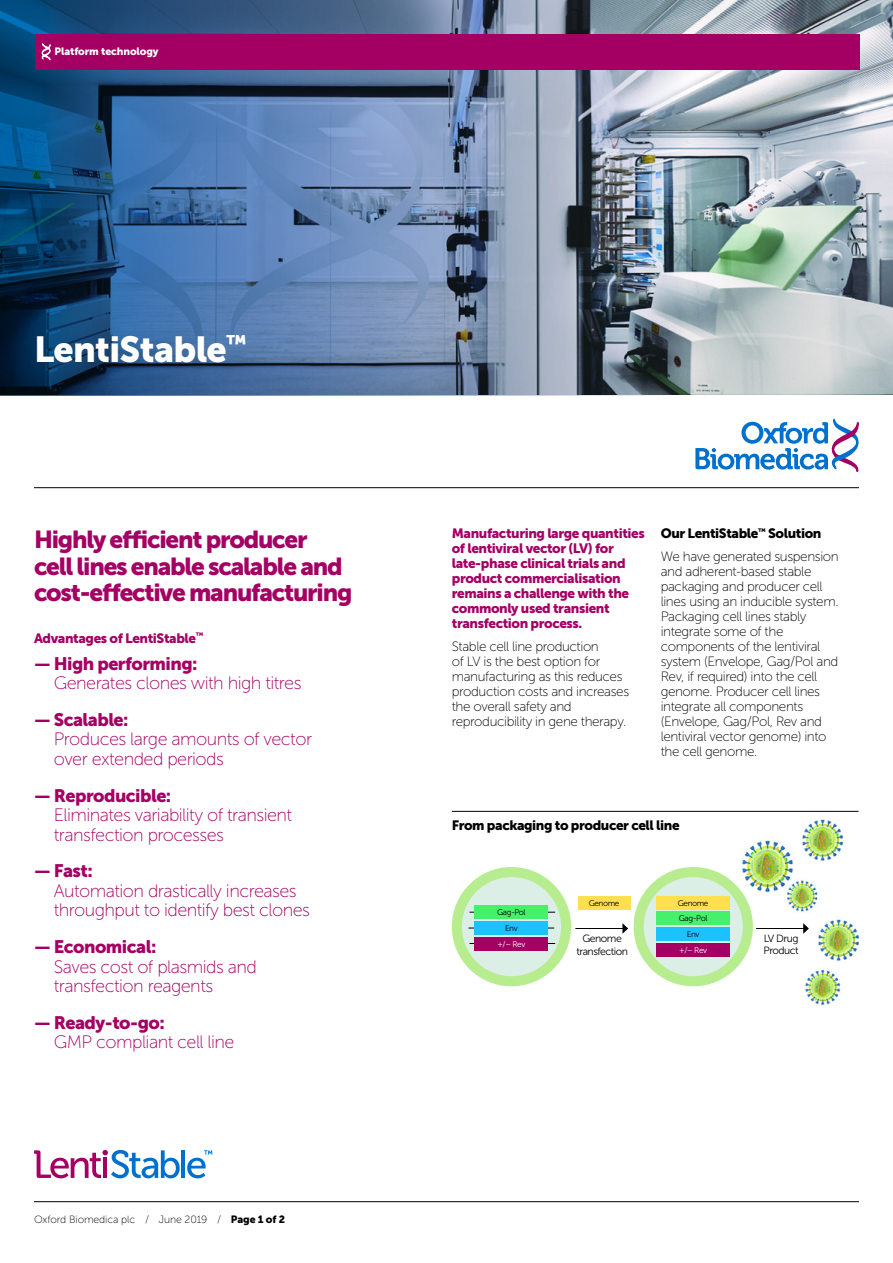
<style>
.page{position:relative;width:893px;height:1263px;background:#fff}
.page>*{position:absolute;margin:0;border:0;box-sizing:border-box;transform-origin:0 0}
.t1{font:36px "Museo Sans 900";letter-spacing:-.02em;color:#fff}
.t2{font:24.45px/26.4px "Museo Sans 900";letter-spacing:-.05em;color:#a40064}
.t3{font:18px/19.5px "Museo Sans 100";letter-spacing:-.03em;color:#a40064}
.t4{font:18px "Museo Sans 900";letter-spacing:-.03em;color:#a40064}
.t5{font:13.5px/15px "Museo Sans 100";letter-spacing:-.03em;color:#000}
.t6{font:13.5px/15px "Museo Sans 900";letter-spacing:-.03em;color:#a40064}
.t7{font:13.5px "Museo Sans 900";letter-spacing:-.03em;color:#000}
.t8{font:10.5px "Museo Sans 100";letter-spacing:-.01em;color:#000}
.t9{font:10.5px/12.8px "Museo Sans 300";letter-spacing:-.05em;color:#000;text-align:center}
.t10{font:10.5px "Museo Sans 900";letter-spacing:-.01em;color:#fff}
.t11{font:8.25px/15.9px "Museo Sans 300";letter-spacing:-.05em;color:#000;text-align:center}
.t12{font:8.25px "Museo Sans 300";letter-spacing:-.05em;color:#fff}
.s1{font-family:"Museo Sans 900"}
</style>
<div class="page">
<hr style="left:34px;top:487px;width:825px;height:1px;background:#000">
<hr style="left:34px;top:1201px;width:825px;height:1px;background:#000">
<svg style="left:695px;top:418px;width:163px;height:54px"></svg>
<img style="left:0;top:0;width:893px;height:395px">
<div style="left:35px;top:34px;width:824px;height:35px;background:#a40064"></div>
<svg style="left:42px;top:21px;width:9px;height:40px"></svg>
<svg style="left:187px;top:1150px;width:25px;height:28px"></svg>
<hr style="left:181px;top:1150px;width:4px;height:28px;background:#0070ce">
<svg style="left:34px;top:1150px;width:146px;height:28px"></svg>
<hr style="left:103px;top:1157px;width:4px;height:21px;background:#a40064">
<hr style="left:452px;top:811px;width:406px;height:1px;background:#000">
<div style="left:578px;top:896px;width:52px;height:13px;background:#fedf50"></div>
<div style="left:634px;top:867px;width:119px;height:119px;background:#b7ed8f;border-radius:50%"></div>
<div style="left:644px;top:877px;width:99px;height:99px;background:#dbefe6;border-radius:50%"></div>
<div style="left:657px;top:896px;width:73px;height:13px;background:#fedf50"></div>
<div style="left:657px;top:912px;width:73px;height:13px;background:#46f06b"></div>
<div style="left:657px;top:928px;width:73px;height:13px;background:#1cc2fe"></div>
<div style="left:657px;top:943px;width:73px;height:13px;background:#a40064"></div>
<img style="left:818px;top:919px;width:41px;height:43px">
<img style="left:728px;top:840px;width:66px;height:60px">
<img style="left:805px;top:969px;width:36px;height:37px">
<img style="left:791px;top:819px;width:52px;height:48px">
<img style="left:778px;top:878px;width:40px;height:34px">
<hr style="left:756px;top:928px;width:48px;height:1px;background:#000">
<svg style="left:803px;top:923px;width:6px;height:11px"></svg>
<div style="left:452px;top:867px;width:119px;height:119px;background:#b7ed8f;border-radius:50%"></div>
<div style="left:462px;top:877px;width:99px;height:99px;background:#dbefe6;border-radius:50%"></div>
<hr style="left:468px;top:928px;width:86px;height:1px;background:#000">
<hr style="left:469px;top:912px;width:86px;height:1px;background:#000">
<hr style="left:469px;top:943px;width:86px;height:1px;background:#000">
<div style="left:475px;top:905px;width:73px;height:13px;background:#46f06b"></div>
<div style="left:475px;top:921px;width:73px;height:13px;background:#1cc2fe"></div>
<div style="left:475px;top:937px;width:73px;height:13px;background:#a40064"></div>
<hr style="left:575px;top:928px;width:48px;height:1px;background:#000">
<svg style="left:622px;top:923px;width:6px;height:11px"></svg>
<p class="t10" style="left:55px;top:45px;width:106px">Platform technology</p>
<h1 class="t1" style="left:34px;top:329px;width:214px">LentiStable<sup>™</sup></h1>
<h2 class="t2" style="left:34px;top:526px;width:320px">Highly efficient producer cell lines enable scalable and cost-effective manufacturing</h2>
<p class="t6" style="left:34px;top:630px;width:171px">Advantages of LentiStable<sup>™</sup></p>
<h3 class="t4" style="left:34px;top:653px;width:165px">— High performing:</h3>
<h3 class="t3" style="left:54px;top:673px;width:249px">Generates clones with high titres</h3>
<h3 class="t4" style="left:34px;top:709px;width:96px">— Scalable:</h3>
<h3 class="t3" style="left:54px;top:730px;width:260px">Produces large amounts of vector over extended periods</h3>
<h3 class="t4" style="left:34px;top:785px;width:139px">— Reproducible:</h3>
<h3 class="t3" style="left:54px;top:805px;width:240px">Eliminates variability of transient transfection processes</h3>
<h3 class="t4" style="left:34px;top:861px;width:60px">— Fast:</h3>
<h3 class="t3" style="left:54px;top:881px;width:258px">Automation drastically increases throughput to identify best clones</h3>
<h3 class="t4" style="left:34px;top:937px;width:124px">— Economical:</h3>
<h3 class="t3" style="left:54px;top:957px;width:205px">Saves cost of plasmids and transfection reagents</h3>
<h3 class="t4" style="left:34px;top:1012px;width:132px">— Ready-to-go:</h3>
<h3 class="t3" style="left:54px;top:1033px;width:182px">GMP compliant cell line</h3>
<p class="t8" style="left:34px;top:1214px;width:252px">Oxford Biomedica plc / June 2019 / <span class="s1">Page 1 of 2</span></p>
<p class="t6" style="left:452px;top:526px;width:194px">Manufacturing large quantities of lentiviral vector (LV) for late-phase clinical trials and product commercialisation remains a challenge with the commonly used transient transfection process.</p>
<p class="t5" style="left:452px;top:639px;width:179px">Stable cell line production<br>of LV is the best option for manufacturing as this reduces production costs and increases the overall safety and reproducibility in gene therapy.</p>
<p class="t7" style="left:661px;top:526px;width:162px">Our LentiStable<sup>™</sup> Solution</p>
<p class="t5" style="left:661px;top:549px;width:180px">We have generated suspension and adherent-based stable packaging and producer cell lines using an inducible system.<br>Packaging cell lines stably integrate some of the components of the lentiviral system (Envelope, Gag/Pol and<br>Rev, if required) into the cell genome. Producer cell lines integrate all components (Envelope, Gag/Pol, Rev and lentiviral vector genome) into the cell genome.</p>
<p class="t7" style="left:452px;top:818px;width:229px">From packaging to producer cell line</p>
<p class="t11" style="left:497px;top:904px;width:30px">Gag-Pol<br>Env</p>
<p class="t12" style="left:497px;top:939px;width:30px">+/– Rev</p>
<p class="t11" style="left:589px;top:895px;width:32px">Genome</p>
<p class="t11" style="left:678px;top:895px;width:32px">Genome<br>Gag-Pol<br>Env</p>
<p class="t12" style="left:679px;top:946px;width:30px">+/– Rev</p>
<p class="t9" style="left:576px;top:932px;width:53px">Genome transfection</p>
<p class="t9" style="left:764px;top:932px;width:36px;text-align:left">LV Drug<br>Product</p>
</div>
